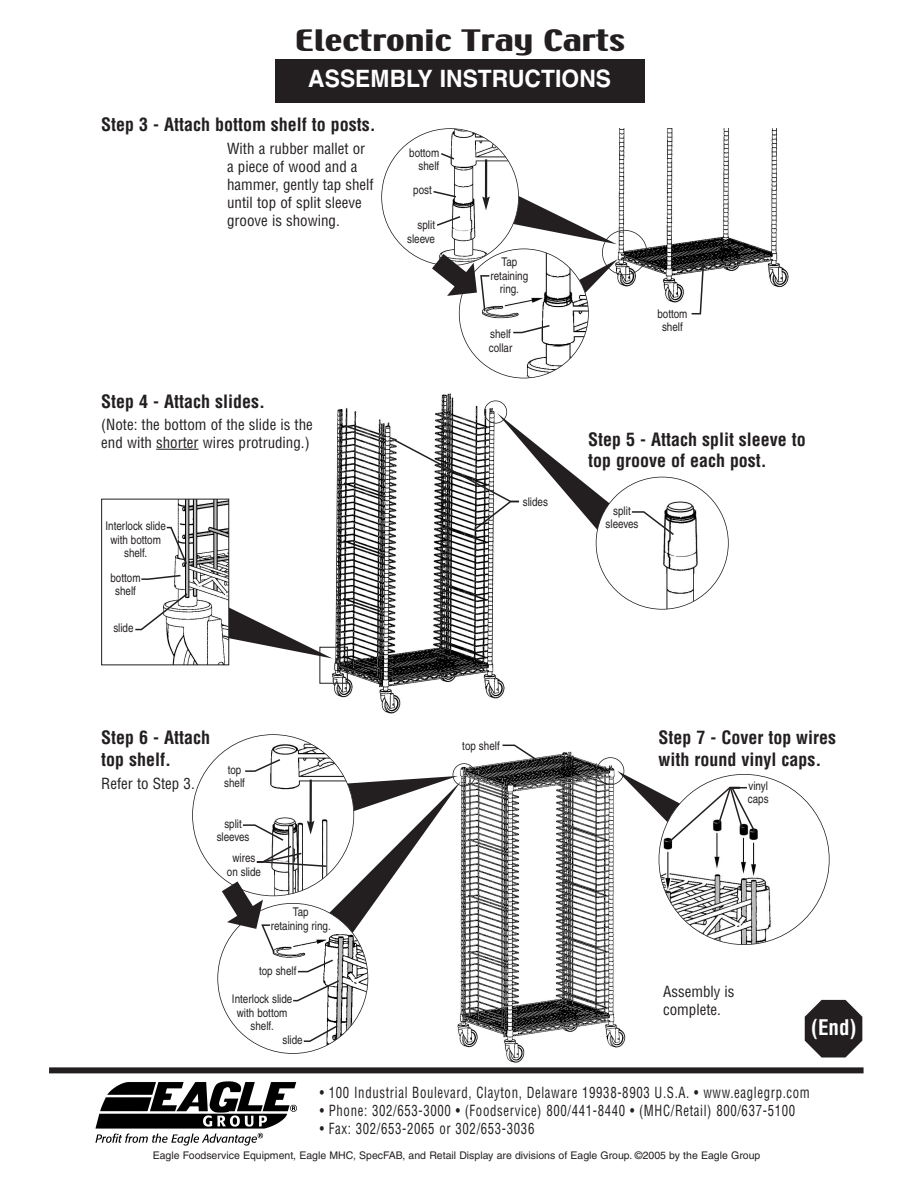
<style>
.page{position:relative;width:918px;height:1188px;background:#fff}
.page>*{position:absolute;margin:0;border:0;box-sizing:border-box;transform-origin:0 0}
.t1{font:26.25px "Techno";color:#231f20;scale:1.51 1}
.t2{font:700 24px "Helvetica";color:#fff;scale:.95 1}
.t3{font:700 condensed 21px "Helvetica";color:#fff}
.t4{font:700 condensed 18px/21.6px "Helvetica";color:#231f20}
.t5{font:condensed 15px/18px "Helvetica";color:#231f20}
.t6{font:condensed 15px "Helvetica";letter-spacing:.05em;color:#231f20;scale:.85 1}
.t7{font:condensed 12px/13.5px "Helvetica";color:#231f20;text-align:center}
.t8{font:10.5px "Helvetica";color:#231f20}
</style>
<div class="page">
<img style="left:332px;top:393px;width:176px;height:321px">
<div style="left:320px;top:647px;width:28px;height:37px;border:1px solid #231f20"></div>
<svg style="left:229px;top:603px;width:104px;height:56px"></svg>
<svg style="left:393px;top:413px;width:230px;height:126px"></svg>
<hr style="left:156px;top:449px;width:43px;height:1px;background:#231f20">
<img style="left:166px;top:501px;width:61px;height:162px">
<div style="left:101px;top:499px;width:128px;height:166px;border:1px solid #231f20"></div>
<div style="left:596px;top:477px;width:132px;height:132px;background:#fff;border-radius:50%"></div>
<img style="left:636px;top:495px;width:79px;height:112px">
<div style="left:484px;top:400px;width:23px;height:24px;border:2px solid #231f20;border-radius:50%"></div>
<svg style="left:631px;top:510px;width:45px;height:27px"></svg>
<img style="left:457px;top:751px;width:169px;height:312px">
<img style="left:616px;top:128px;width:173px;height:175px">
<div style="left:602px;top:230px;width:45px;height:45px;border:2px solid #231f20;border-radius:50%"></div>
<img style="left:433px;top:129px;width:86px;height:125px">
<svg style="left:482px;top:157px;width:135px;height:87px"></svg>
<svg style="left:433px;top:190px;width:25px;height:9px"></svg>
<svg style="left:439px;top:152px;width:17px;height:9px"></svg>
<svg style="left:435px;top:215px;width:27px;height:12px"></svg>
<svg style="left:588px;top:259px;width:30px;height:47px"></svg>
<img style="left:462px;top:249px;width:126px;height:129px">
<svg style="left:512px;top:324px;width:39px;height:10px"></svg>
<svg style="left:690px;top:261px;width:15px;height:54px"></svg>
<div style="left:453px;top:763px;width:23px;height:23px;border:2px solid #231f20;border-radius:50%"></div>
<div style="left:597px;top:757px;width:27px;height:28px;border:2px solid #231f20;border-radius:50%"></div>
<svg style="left:501px;top:744px;width:46px;height:23px"></svg>
<img style="left:251px;top:736px;width:80px;height:22px">
<img style="left:659px;top:829px;width:116px;height:116px">
<img style="left:265px;top:973px;width:103px;height:80px">
<svg style="left:302px;top:1024px;width:37px;height:19px"></svg>
<svg style="left:141px;top:574px;width:41px;height:7px"></svg>
<svg style="left:166px;top:526px;width:22px;height:40px"></svg>
<svg style="left:292px;top:979px;width:49px;height:23px"></svg>
<svg style="left:135px;top:592px;width:54px;height:39px"></svg>
<img style="left:95px;top:1081px;width:202px;height:64px">
<div style="left:49px;top:1067px;width:815px;height:6px;background:#231f20"></div>
<div style="left:275px;top:60px;width:370px;height:43px;background:#231f20"></div>
<svg style="left:805px;top:1000px;width:57px;height:58px"></svg>
<svg style="left:432px;top:254px;width:59px;height:59px"></svg>
<svg style="left:222px;top:758px;width:239px;height:215px"></svg>
<svg style="left:617px;top:771px;width:140px;height:74px"></svg>
<h1 class="t1" style="left:295px;top:26px;width:220px">Electronic Tray Carts</h1>
<h2 class="t2" style="left:308px;top:69px;width:320px">ASSEMBLY INSTRUCTIONS</h2>
<h3 class="t4" style="left:101px;top:114px;width:276px">Step 3 - Attach bottom shelf to posts.</h3>
<p class="t5" style="left:227px;top:140px;width:148px">With a rubber mallet or a piece of wood and a hammer, gently tap shelf until top of split sleeve groove is showing.</p>
<p class="t7" style="left:409px;top:147px;width:32px;text-align:right">bottom shelf</p>
<p class="t7" style="left:413px;top:184px;width:20px">post</p>
<p class="t7" style="left:407px;top:219px;width:29px;text-align:right">split sleeve</p>
<h3 class="t4" style="left:101px;top:391px;width:165px">Step 4 - Attach slides.</h3>
<p class="t5" style="left:101px;top:416px;width:213px">(Note: the bottom of the slide is the end with shorter wires protruding.)</p>
<p class="t7" style="left:106px;top:521px;width:62px">Interlock slide with bottom shelf.</p>
<p class="t7" style="left:111px;top:572px;width:32px">bottom shelf</p>
<p class="t7" style="left:113px;top:623px;width:22px">slide</p>
<p class="t7" style="left:491px;top:256px;width:39px">Tap retaining ring.</p>
<p class="t7" style="left:489px;top:328px;width:25px;text-align:left">shelf collar</p>
<p class="t7" style="left:523px;top:496px;width:27px">slides</p>
<h3 class="t4" style="left:101px;top:727px;width:110px">Step 6 - Attach top shelf.</h3>
<p class="t5" style="left:101px;top:775px;width:95px">Refer to Step 3.</p>
<p class="t7" style="left:224px;top:764px;width:22px;text-align:left">top shelf</p>
<p class="t7" style="left:217px;top:818px;width:34px">split sleeves</p>
<p class="t7" style="left:227px;top:853px;width:36px">wires on slide</p>
<p class="t7" style="left:271px;top:906px;width:62px">Tap<br>retaining ring.</p>
<p class="t7" style="left:259px;top:965px;width:39px">top shelf</p>
<p class="t7" style="left:232px;top:994px;width:62px">Interlock slide with bottom shelf.</p>
<p class="t7" style="left:282px;top:1034px;width:22px">slide</p>
<p class="t7" style="left:462px;top:740px;width:39px">top shelf</p>
<p class="t7" style="left:657px;top:308px;width:32px">bottom shelf</p>
<h3 class="t4" style="left:588px;top:428px;width:219px">Step 5 - Attach split sleeve to top groove of each post.</h3>
<p class="t7" style="left:606px;top:505px;width:34px">split sleeves</p>
<h3 class="t4" style="left:659px;top:727px;width:179px">Step 7 - Cover top wires with round vinyl caps.</h3>
<p class="t7" style="left:748px;top:780px;width:22px;text-align:left">vinyl caps</p>
<p class="t5" style="left:663px;top:983px;width:73px">Assembly is complete.</p>
<h3 class="t3" style="left:811px;top:1016px;width:47px">(End)</h3>
<p class="t6" style="left:320px;top:1084px;width:578px">• 100 Industrial Boulevard, Clayton, Delaware 19938-8903 U.S.A. • www.eaglegrp.com</p>
<p class="t6" style="left:320px;top:1102px;width:561px">• Phone: 302/653-3000 • (Foodservice) 800/441-8440 • (MHC/Retail) 800/637-5100</p>
<p class="t6" style="left:320px;top:1120px;width:254px">• Fax: 302/653-2065 or 302/653-3036</p>
<p class="t8" style="left:153px;top:1151px;width:609px">Eagle Foodservice Equipment, Eagle MHC, SpecFAB, and Retail Display are divisions of Eagle Group. ©2005 by the Eagle Group</p>
</div>
